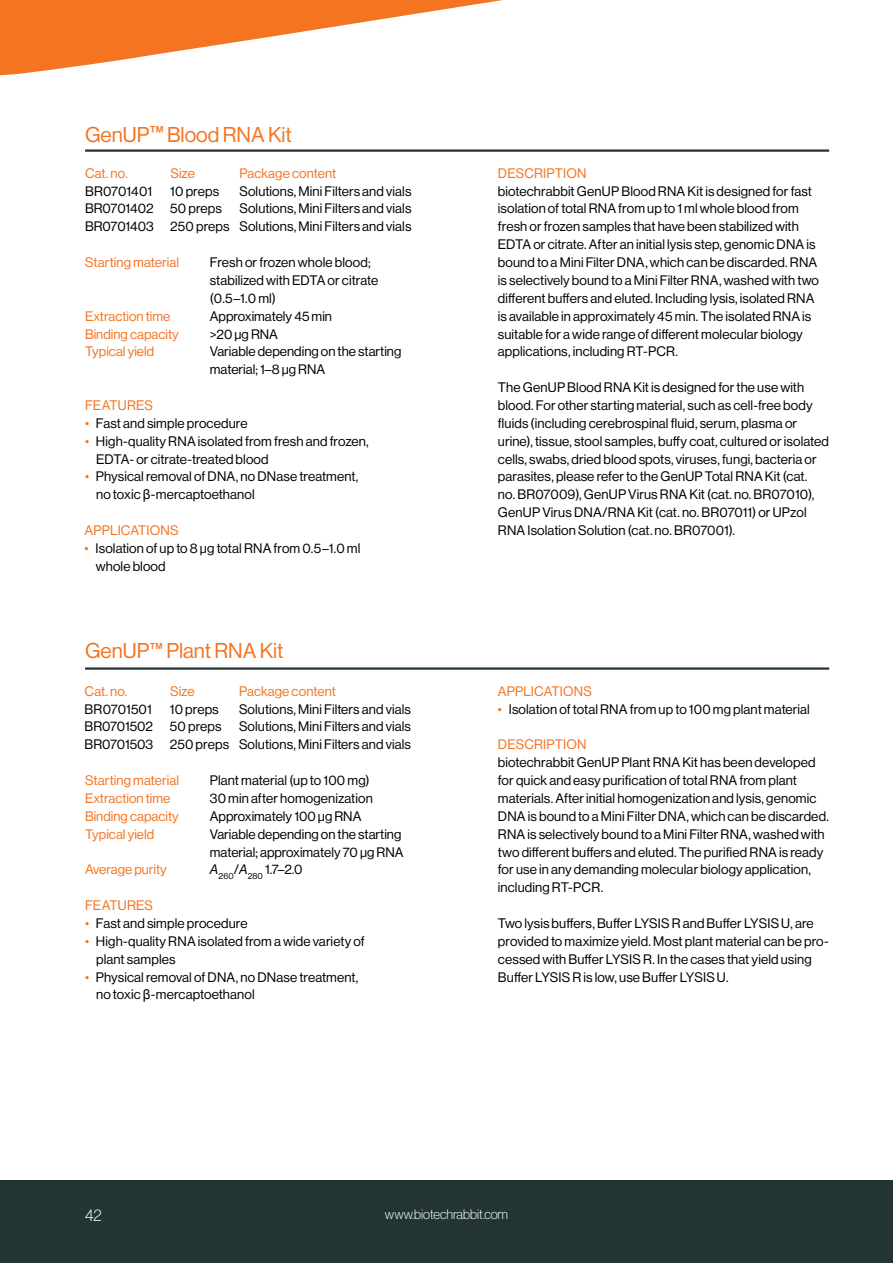
<style>
.page{position:relative;width:893px;height:1263px;background:#fff}
.page>*{position:absolute;margin:0;border:0;box-sizing:border-box;transform-origin:0 0}
.t1{font:21px "N Haas Grotesk DS Pro 55 Rg";color:#f47421}
.t2{font:16.5px "N Haas Grotesk DS Pro 35 X Lt";color:#fff}
.t3{font:13.5px/17.9px "N Haas Grotesk DS Pro 55 Rg";letter-spacing:.01em;color:#000}
.t4{font:13.5px/17.9px "N Haas Grotesk DS Pro 55 Rg";color:#f47421}
.t5{font:13.5px "N Haas Grotesk DS Pro 35 X Lt";color:#fff}
.s1{font-size:22.35px}
.s2{color:#f47421}
.s3{font-family:"Arial"}
.s4{font-family:"N Haas Grotesk DS Pro 56 It"}
</style>
<div class="page">
<hr style="left:85px;top:149px;width:744px;height:3px;background:#233435">
<hr style="left:85px;top:667px;width:744px;height:3px;background:#233435">
<div style="left:0;top:1180px;width:893px;height:83px;background:#233435"></div>
<svg style="left:0;top:0;width:503px;height:76px;fill:#f47421"></svg>
<h1 class="t1" style="left:85px;top:122px;width:208px">GenUP<span class="s1">™</span> Blood RNA Kit</h1>
<p class="t4" style="left:85px;top:164px;width:44px">Cat. no.</p>
<p class="t4" style="left:170px;top:164px;width:26px">Size</p>
<p class="t4" style="left:239px;top:164px;width:98px">Package content</p>
<p class="t3" style="left:85px;top:182px;width:70px">BR0701401<br>BR0701402<br>BR0701403</p>
<p class="t3" style="left:170px;top:182px;width:61px">10 preps<br>50 preps<br>250 preps</p>
<p class="t3" style="left:239px;top:182px;width:174px;text-align:justify">Solutions, Mini Filters and vials Solutions, Mini Filters and vials Solutions, Mini Filters and vials</p>
<p class="t4" style="left:85px;top:254px;width:96px">Starting material</p>
<p class="t4" style="left:85px;top:307px;width:95px">Extraction time<br>Binding capacity<br>Typical yield</p>
<p class="t3" style="left:210px;top:254px;width:193px">Fresh or frozen whole blood; stabilized with EDTA or citrate (0.5–1.0 ml)<br>Approximately 45 min<br>&gt;20 µg RNA<br>Variable depending on the starting material; 1–8 µg RNA</p>
<p class="t4" style="left:85px;top:396px;width:69px">FEATURES</p>
<p class="t3" style="left:85px;top:414px;width:164px"><span class="s2">•</span> Fast and simple procedure</p>
<p class="t3" style="left:96px;top:432px;width:274px;text-indent:-11px"><span class="s2">•</span> High-quality RNA isolated from fresh and frozen,<br>EDTA- or citrate-treated blood</p>
<p class="t3" style="left:96px;top:468px;width:264px;text-indent:-11px"><span class="s2">•</span> Physical removal of DNA, no DNase treatment, no toxic <span class="s3">β</span>-mercaptoethanol</p>
<p class="t4" style="left:85px;top:521px;width:96px">APPLICATIONS</p>
<p class="t3" style="left:96px;top:539px;width:266px;text-indent:-11px"><span class="s2">•</span> Isolation of up to 8 µg total RNA from 0.5–1.0 ml whole blood</p>
<h1 class="t1" style="left:85px;top:639px;width:200px">GenUP™ Plant RNA Kit</h1>
<p class="t4" style="left:85px;top:682px;width:44px">Cat. no.</p>
<p class="t4" style="left:170px;top:682px;width:26px">Size</p>
<p class="t4" style="left:239px;top:682px;width:98px">Package content</p>
<p class="t3" style="left:85px;top:700px;width:70px;text-align:justify">BR0701501<br>BR0701502<br>BR0701503</p>
<p class="t3" style="left:170px;top:700px;width:61px">10 preps<br>50 preps<br>250 preps</p>
<p class="t3" style="left:239px;top:700px;width:174px;text-align:justify">Solutions, Mini Filters and vials Solutions, Mini Filters and vials Solutions, Mini Filters and vials</p>
<p class="t4" style="left:85px;top:771px;width:96px">Starting material<br>Extraction time<br>Binding capacity<br>Typical yield</p>
<p class="t4" style="left:85px;top:861px;width:83px">Average purity</p>
<p class="t3" style="left:210px;top:771px;width:195px">Plant material (up to 100 mg)<br>30 min after homogenization<br>Approximately 100 µg RNA<br>Variable depending on the starting material; approximately 70 µg RNA<br><span class="s4">A</span><sub>260</sub>/<span class="s4">A</span><sub>280</sub> 1.7–2.0</p>
<p class="t4" style="left:85px;top:896px;width:69px">FEATURES</p>
<p class="t3" style="left:85px;top:914px;width:164px"><span class="s2">•</span> Fast and simple procedure</p>
<p class="t3" style="left:96px;top:932px;width:270px;text-indent:-11px"><span class="s2">•</span> High-quality RNA isolated from a wide variety of plant samples</p>
<p class="t3" style="left:96px;top:968px;width:264px;text-indent:-11px"><span class="s2">•</span> Physical removal of DNA, no DNase treatment, no toxic <span class="s3">β</span>-mercaptoethanol</p>
<p class="t4" style="left:498px;top:164px;width:90px">DESCRIPTION</p>
<p class="t3" style="left:498px;top:182px;width:323px">biotechrabbit GenUP Blood RNA Kit is designed for fast isolation of total RNA from up to 1 ml whole blood from fresh or frozen samples that have been stabilized with EDTA or citrate. After an initial lysis step, genomic DNA is bound to a Mini Filter DNA, which can be discarded. RNA is selectively bound to a Mini Filter RNA, washed with two different buffers and eluted. Including lysis, isolated RNA is available in approximately 45 min. The isolated RNA is suitable for a wide range of different molecular biology applications, including RT-PCR.</p>
<p class="t3" style="left:498px;top:379px;width:333px">The GenUP Blood RNA Kit is designed for the use with blood. For other starting material, such as cell-free body fluids (including cerebrospinal fluid, serum, plasma or urine), tissue, stool samples, buffy coat, cultured or isolated cells, swabs, dried blood spots, viruses, fungi, bacteria or parasites, please refer to the GenUP Total RNA Kit (cat.<br>no. BR07009), GenUP Virus RNA Kit (cat. no. BR07010), GenUP Virus DNA/RNA Kit (cat. no. BR07011) or UPzol RNA Isolation Solution (cat. no. BR07001).</p>
<p class="t4" style="left:498px;top:682px;width:96px">APPLICATIONS</p>
<p class="t3" style="left:498px;top:700px;width:314px"><span class="s2">•</span> Isolation of total RNA from up to 100 mg plant material</p>
<p class="t4" style="left:498px;top:736px;width:90px">DESCRIPTION</p>
<p class="t3" style="left:498px;top:754px;width:332px">biotechrabbit GenUP Plant RNA Kit has been developed for quick and easy purification of total RNA from plant materials. After initial homogenization and lysis, genomic DNA is bound to a Mini Filter DNA, which can be discarded.<br>RNA is selectively bound to a Mini Filter RNA, washed with two different buffers and eluted. The purified RNA is ready for use in any demanding molecular biology application, including RT-PCR.</p>
<p class="t3" style="left:498px;top:914px;width:332px">Two lysis buffers, Buffer LYSIS R and Buffer LYSIS U, are provided to maximize yield. Most plant material can be pro&shy;cessed with Buffer LYSIS R. In the cases that yield using Buffer LYSIS R is low, use Buffer LYSIS U.</p>
<p class="t2" style="left:85px;top:1205px;width:18px">42</p>
<p class="t5" style="left:385px;top:1207px;width:125px">www.biotechrabbit.com</p>
</div>
